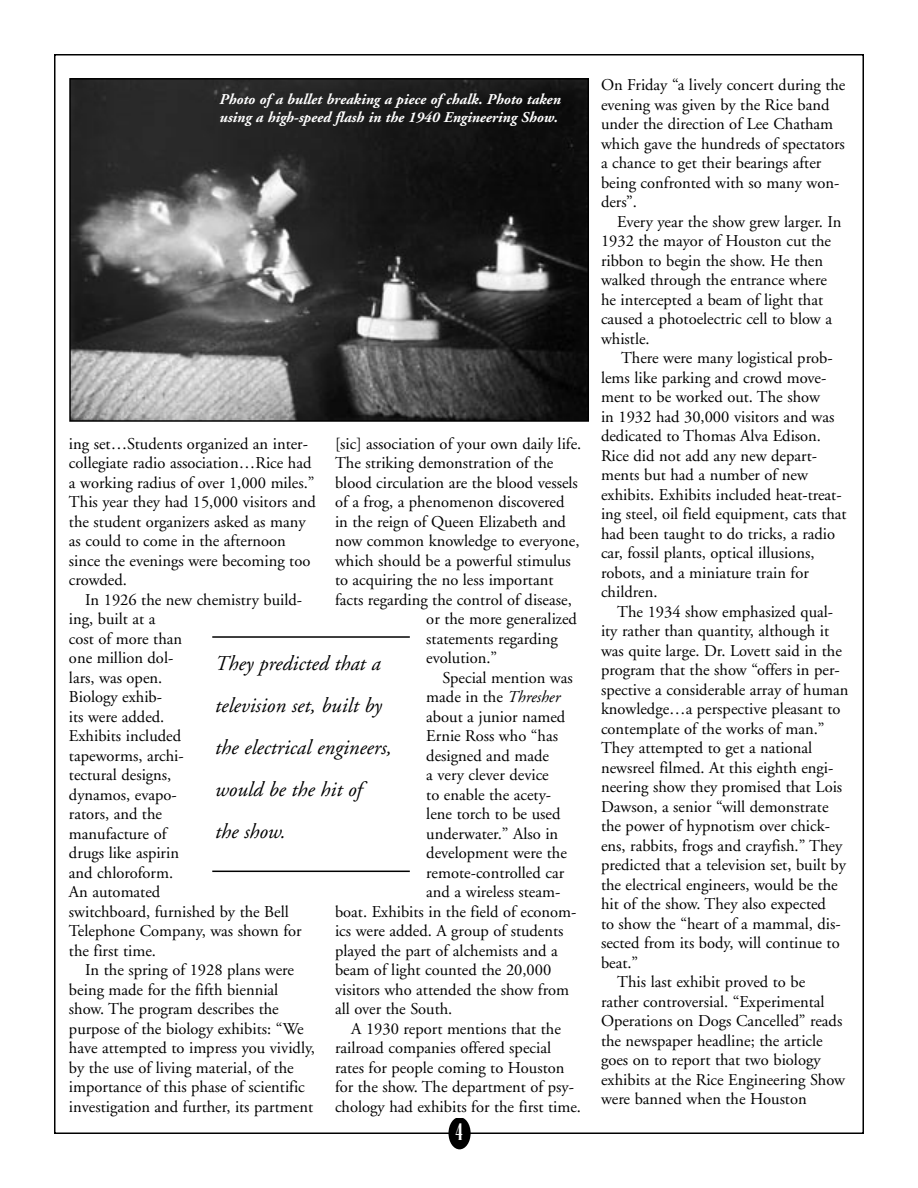
<style>
.page{position:relative;width:918px;height:1188px;background:#fff}
.page>*{position:absolute;margin:0;border:0;box-sizing:border-box;transform-origin:0 0}
.PULL_QUOTES_CORRECT{font:italic 21px/42px "Adobe Garamond";color:#000}
.t1{font:21px "Corvinus Skyline";color:#fff}
.body_text{font:16.5px/19.5px "Adobe Garamond";color:#000}
.Captions{font:italic 700 15px/18px "Adobe Garamond";color:#fff}
.s1{font-style:italic}
</style>
<div class="page">
<div style="left:448px;top:1117px;width:23px;height:32px;background:#000;border-radius:50%"></div>
<img style="left:72px;top:81px;width:514px;height:338px">
<div style="left:69px;top:78px;width:520px;height:344px;border:2px solid #000"></div>
<hr style="left:212px;top:636px;width:198px;height:2px;background:#000">
<hr style="left:212px;top:871px;width:198px;height:1px;background:#000">
<p class="Captions" style="left:220px;top:91px;width:343px">Photo of a bullet breaking a piece of chalk. Photo taken using a high-speed flash in the 1940 Engineering Show.</p>
<p class="body_text" style="left:69px;top:434px;width:248px">ing set…Students organized an inter&shy;collegiate radio association…Rice had a working radius of over 1,000 miles.” This year they had 15,000 visitors and the student organizers asked as many as could to come in the afternoon since the evenings were becoming too crowded.</p>
<p class="body_text" style="left:69px;top:590px;width:235px;text-indent:16px">In 1926 the new chemistry build&shy;ing, built at a<br>cost of more than<br>one million dol-<br>lars, was open.<br>Biology exhib-<br>its were added.<br>Exhibits included<br>tapeworms, archi-<br>tectural designs,<br>dynamos, evapo-<br>rators, and the<br>manufacture of<br>drugs like aspirin<br>and chloroform.<br>An automated<br>switchboard, furnished by the Bell<br>Telephone Company, was shown for the first time.</p>
<p class="body_text" style="left:69px;top:961px;width:248px;text-indent:16px">In the spring of 1928 plans were being made for the fifth biennial show. The program describes the purpose of the biology exhibits: “We have attempted to impress you vividly, by the use of living material, of the importance of this phase of scientific investigation and further, its partment</p>
<p class="body_text" style="left:335px;top:434px;width:248px">[sic] association of your own daily life.</p>
<p class="body_text" style="left:335px;top:454px;width:220px">The striking demonstration of the</p>
<p class="body_text" style="left:335px;top:473px;width:244px">blood circulation are the blood vessels</p>
<p class="body_text" style="left:335px;top:493px;width:231px">of a frog, a phenomenon discovered</p>
<p class="body_text" style="left:335px;top:512px;width:233px">in the reign of Queen Elizabeth and</p>
<p class="body_text" style="left:335px;top:532px;width:246px">now common knowledge to everyone,</p>
<p class="body_text" style="left:335px;top:551px;width:237px">which should be a powerful stimulus</p>
<p class="body_text" style="left:335px;top:571px;width:220px">to acquiring the no less important</p>
<p class="body_text" style="left:335px;top:590px;width:238px">facts regarding the control of disease,</p>
<p class="body_text" style="left:426px;top:610px;width:152px">or the more generalized</p>
<p class="body_text" style="left:426px;top:629px;width:133px">statements regarding</p>
<p class="body_text" style="left:426px;top:649px;width:72px">evolution.”</p>
<p class="body_text" style="left:443px;top:668px;width:132px">Special mention was</p>
<p class="body_text" style="left:426px;top:688px;width:135px">made in the <span class="s1">Thresher</span></p>
<p class="body_text" style="left:426px;top:707px;width:140px">about a junior named</p>
<p class="body_text" style="left:426px;top:727px;width:133px">Ernie Ross who “has</p>
<p class="body_text" style="left:426px;top:746px;width:124px">designed and made</p>
<p class="body_text" style="left:426px;top:766px;width:124px">a very clever device</p>
<p class="body_text" style="left:426px;top:785px;width:126px">to enable the acety-</p>
<p class="body_text" style="left:426px;top:805px;width:136px">lene torch to be used</p>
<p class="body_text" style="left:426px;top:824px;width:133px">underwater.” Also in</p>
<p class="body_text" style="left:426px;top:844px;width:142px">development were the</p>
<p class="body_text" style="left:426px;top:863px;width:139px">remote-controlled car</p>
<p class="body_text" style="left:426px;top:883px;width:136px">and a wireless steam-</p>
<p class="body_text" style="left:335px;top:902px;width:243px">boat. Exhibits in the field of econom-</p>
<p class="body_text" style="left:335px;top:922px;width:230px">ics were added. A group of students</p>
<p class="body_text" style="left:335px;top:941px;width:224px">played the part of alchemists and a</p>
<p class="body_text" style="left:335px;top:961px;width:218px">beam of light counted the 20,000</p>
<p class="body_text" style="left:335px;top:980px;width:236px">visitors who attended the show from</p>
<p class="body_text" style="left:335px;top:1000px;width:119px">all over the South.</p>
<p class="body_text" style="left:335px;top:1019px;width:248px;text-indent:16px">A 1930 report mentions that the railroad companies offered special rates for people coming to Houston for the show. The department of psy&shy;chology had exhibits for the first time.</p>
<p class="PULL_QUOTES_CORRECT" style="left:215px;top:643px;width:178px">They predicted that a television set, built by the electrical engineers, would be the hit of<br>the show.</p>
<p class="t1" style="left:455px;top:1121px;width:10px">4</p>
<p class="body_text" style="left:601px;top:76px;width:246px">On Friday “a lively concert during the evening was given by the Rice band under the direction of Lee Chatham which gave the hundreds of spectators a chance to get their bearings after being confronted with so many won&shy;ders”.</p>
<p class="body_text" style="left:601px;top:212px;width:242px;text-indent:16px">Every year the show grew larger. In<br>1932 the mayor of Houston cut the ribbon to begin the show. He then walked through the entrance where he intercepted a beam of light that caused a photoelectric cell to blow a whistle.</p>
<p class="body_text" style="left:601px;top:349px;width:247px;text-indent:20px">There were many logistical prob&shy;lems like parking and crowd move&shy;ment to be worked out. The show<br>in 1932 had 30,000 visitors and was dedicated to Thomas Alva Edison.<br>Rice did not add any new depart&shy;ments but had a number of new exhibits. Exhibits included heat-treat&shy;ing steel, oil field equipment, cats that had been taught to do tricks, a radio car, fossil plants, optical illusions, robots, and a miniature train for children.</p>
<p class="body_text" style="left:601px;top:602px;width:249px;text-indent:16px">The 1934 show emphasized qual&shy;ity rather than quantity, although it was quite large. Dr. Lovett said in the program that the show “offers in per&shy;spective a considerable array of human knowledge…a perspective pleasant to contemplate of the works of man.” They attempted to get a national newsreel filmed. At this eighth engi&shy;neering show they promised that Lois Dawson, a senior “will demonstrate the power of hypnotism over chick&shy;ens, rabbits, frogs and crayfish.” They predicted that a television set, built by the electrical engineers, would be the hit of the show. They also expected<br>to show the “heart of a mammal, dis&shy;sected from its body, will continue to beat.”</p>
<p class="body_text" style="left:601px;top:973px;width:246px;text-indent:16px">This last exhibit proved to be rather controversial. “Experimental Operations on Dogs Cancelled” reads the newspaper headline; the article goes on to report that two biology exhibits at the Rice Engineering Show were banned when the Houston</p>
</div>
